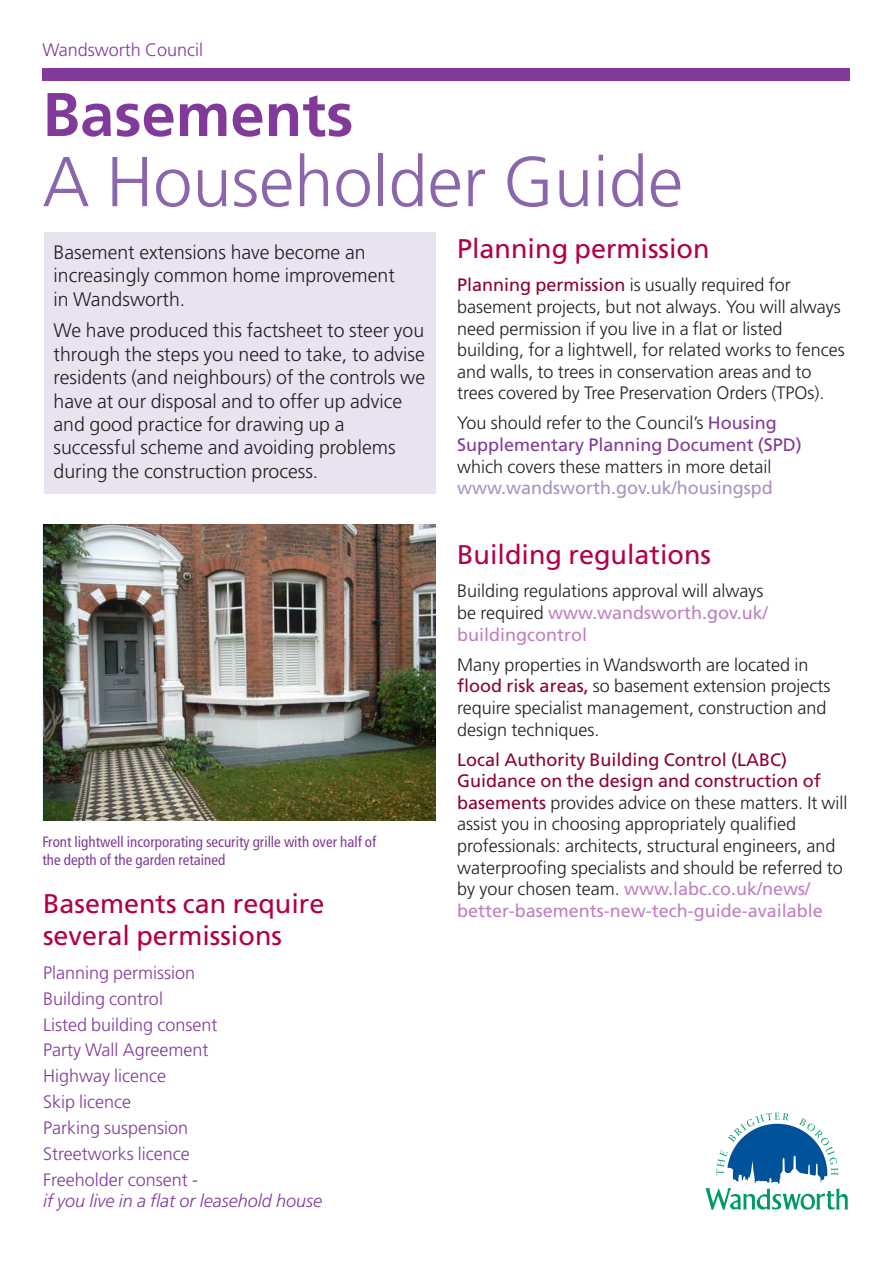
<style>
.page{position:relative;width:893px;height:1263px;background:#fff}
.page>*{position:absolute;margin:0;border:0;box-sizing:border-box;transform-origin:0 0}
.t1{font:300 70.5px "Frutiger LT";color:#8c66ac}
.t2{font:700 61.5px "Frutiger LT";color:#823a9a}
.t3{font:27px/32.4px "Frutiger LT";color:#b1004b}
.t4{font:300 19.5px/23.4px "Frutiger LT";color:#231f20}
.t5{font:300 18px/21.6px "Frutiger LT";color:#231f20}
.t6{font:300 18px/25.8px "Frutiger LT";color:#823a9a}
.t7{font:18px/21.6px "Frutiger LT";color:#823a9a}
.t8{font:italic 300 18px "Frutiger LT";color:#823a9a}
.t9{font:18px "Frutiger LT";color:#aa90c3}
.t10{font:condensed 15px/18px "Frutiger LT";color:#823a9a}
.s1{font-weight:400;color:#8c0037}
.s2{font-weight:300;color:#231f20}
.s3{font-weight:400;color:#c080c0}
</style>
<div class="page">
<img style="left:43px;top:524px;width:393px;height:297px">
<div style="left:43px;top:68px;width:807px;height:13px;background:#823a9a"></div>
<div style="left:45px;top:232px;width:391px;height:262px;background:#e9e3f1"></div>
<svg style="left:705px;top:1112px;width:143px;height:98px"></svg>
<p class="t6" style="left:43px;top:38px;width:162px">Wandsworth Council</p>
<h2 class="t2" style="left:43px;top:90px;width:312px">Basements</h2>
<h1 class="t1" style="left:43px;top:153px;width:642px">A Householder Guide</h1>
<p class="t4" style="left:54px;top:242px;width:343px">Basement extensions have become an increasingly common home improvement in Wandsworth.</p>
<p class="t4" style="left:54px;top:321px;width:373px">We have produced this factsheet to steer you through the steps you need to take, to advise residents (and neighbours) of the controls we have at our disposal and to offer up advice and good practice for drawing up a successful scheme and avoiding problems during the construction process.</p>
<p class="t10" style="left:43px;top:833px;width:335px">Front lightwell incorporating security grille with over half of the depth of the garden retained</p>
<h3 class="t3" style="left:43px;top:889px;width:283px">Basements can require several permissions</h3>
<p class="t6" style="left:43px;top:961px;width:176px">Planning permission<br>Building control<br>Listed building consent<br>Party Wall Agreement<br>Highway licence<br>Skip licence<br>Parking suspension<br>Streetworks licence<br>Freeholder consent -</p>
<p class="t8" style="left:43px;top:1192px;width:281px">if you live in a flat or leasehold house</p>
<h3 class="t3" style="left:457px;top:234px;width:254px">Planning permission</h3>
<p class="t5" style="left:457px;top:276px;width:389px"><span class="s1">Planning permission</span> is usually required for basement projects, but not always. You will always need permission if you live in a flat or listed building, for a lightwell, for related works to fences and walls, to trees in conservation areas and to trees covered by Tree Preservation Orders (TPOs).</p>
<p class="t7" style="left:457px;top:414px;width:346px"><span class="s2">You should refer to the Council’s</span> Housing<br>Supplementary Planning Document (SPD)</p>
<p class="t5" style="left:457px;top:457px;width:316px">which covers these matters in more detail</p>
<p class="t9" style="left:457px;top:481px;width:317px">www.wandsworth.gov.uk/housingspd</p>
<h3 class="t3" style="left:457px;top:540px;width:255px">Building regulations</h3>
<p class="t5" style="left:457px;top:582px;width:312px">Building regulations approval will always be required <span class="s3">www.wandsworth.gov.uk/ buildingcontrol</span></p>
<p class="t5" style="left:457px;top:655px;width:375px">Many properties in Wandsworth are located in <span class="s1">flood risk areas,</span> so basement extension projects require specialist management, construction and design techniques.</p>
<p class="t5" style="left:457px;top:750px;width:392px"><span class="s1">Local Authority Building Control (LABC)<br>Guidance on the design and construction of basements</span> provides advice on these matters. It will assist you in choosing appropriately qualified professionals: architects, structural engineers, and waterproofing specialists and should be referred to by your chosen team. <span class="s3">www.labc.co.uk/news/ better-basements-new-tech-guide-available</span></p>
</div>
